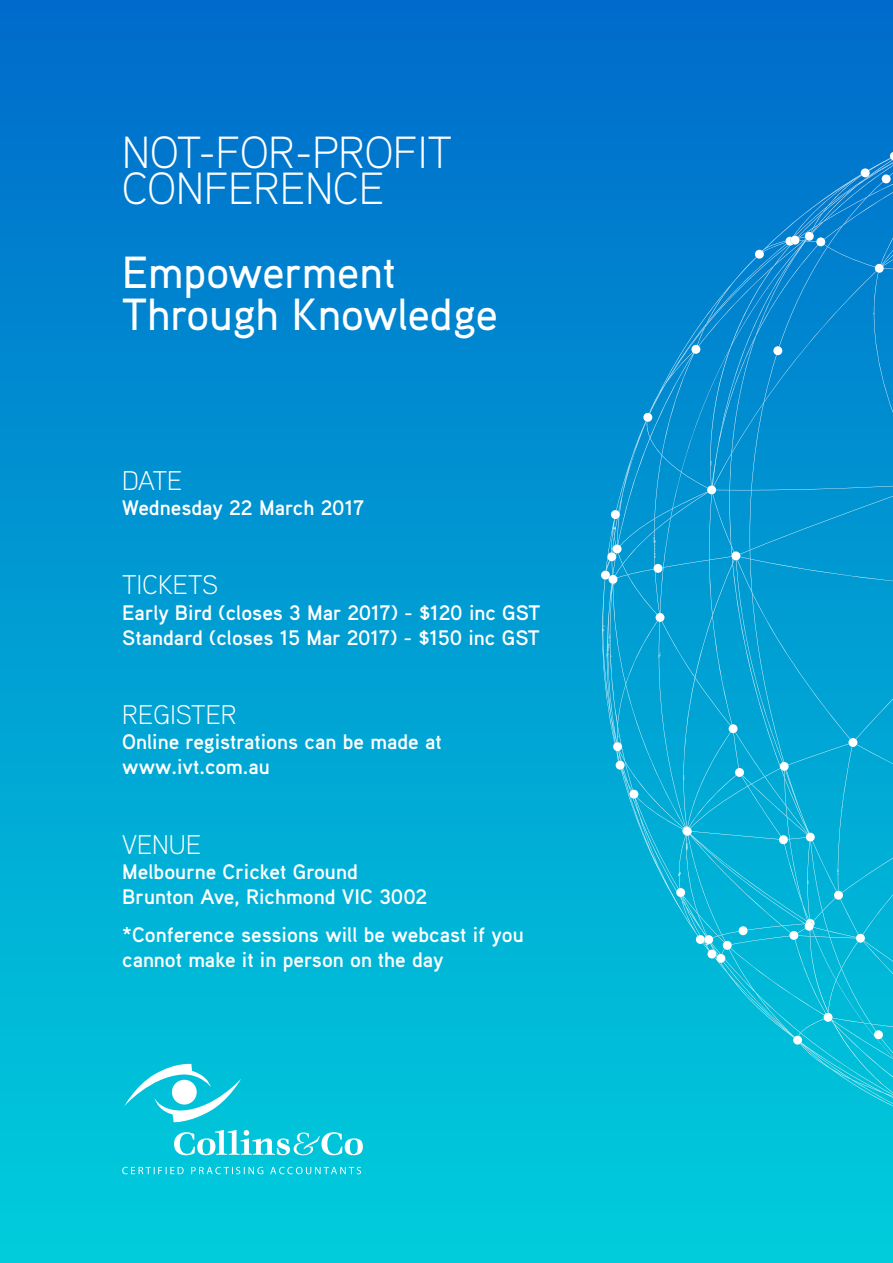
<style>
.page{position:relative;width:893px;height:1263px;background:#fff}
.page>*{position:absolute;margin:0;border:0;box-sizing:border-box;transform-origin:0 0}
.t1{font:500 45px/42px "Aaux Pro";color:#fff}
.t2{font:300 45px/36px "Aaux Pro";color:#fff}
.t3{font:300 27px "Aaux Pro";color:#fff}
.t4{font:700 21px/25.2px "Aaux Pro";color:#fff}
</style>
<div class="page">
<div style="left:0;top:0;width:893px;height:1263px;background:linear-gradient(to bottom,#006ccb,#00cedc)"></div>
<svg style="left:174px;top:1130px;width:189px;height:25px"></svg>
<svg style="left:124px;top:1062px;width:117px;height:61px"></svg>
<svg style="left:122px;top:1167px;width:239px;height:7px;background:#39d2e2"></svg>
<svg style="left:601px;top:115px;width:292px;height:1033px;background:#069fd4"></svg>
<h1 class="t2" style="left:122px;top:133px;width:331px">NOT-FOR-PROFIT<br>CONFERENCE</h1>
<h1 class="t1" style="left:122px;top:250px;width:377px">Empowerment<br>Through Knowledge</h1>
<p class="t3" style="left:122px;top:463px;width:46px">Date</p>
<p class="t4" style="left:122px;top:495px;width:243px">Wednesday 22 March 2017</p>
<p class="t3" style="left:122px;top:568px;width:97px">TICKETS</p>
<p class="t4" style="left:122px;top:599px;width:419px">Early Bird (closes 3 Mar 2017) - $120 inc GST<br>Standard (closes 15 Mar 2017) - $150 inc GST</p>
<p class="t3" style="left:122px;top:698px;width:116px">REGISTER</p>
<p class="t4" style="left:122px;top:729px;width:321px">Online registrations can be made at www.ivt.com.au</p>
<p class="t3" style="left:122px;top:827px;width:80px">VENUE</p>
<p class="t4" style="left:122px;top:858px;width:307px">Melbourne Cricket Ground<br>Brunton Ave, Richmond VIC 3002</p>
<p class="t4" style="left:122px;top:921px;width:403px">*Conference sessions will be webcast if you cannot make it in person on the day</p>
</div>
